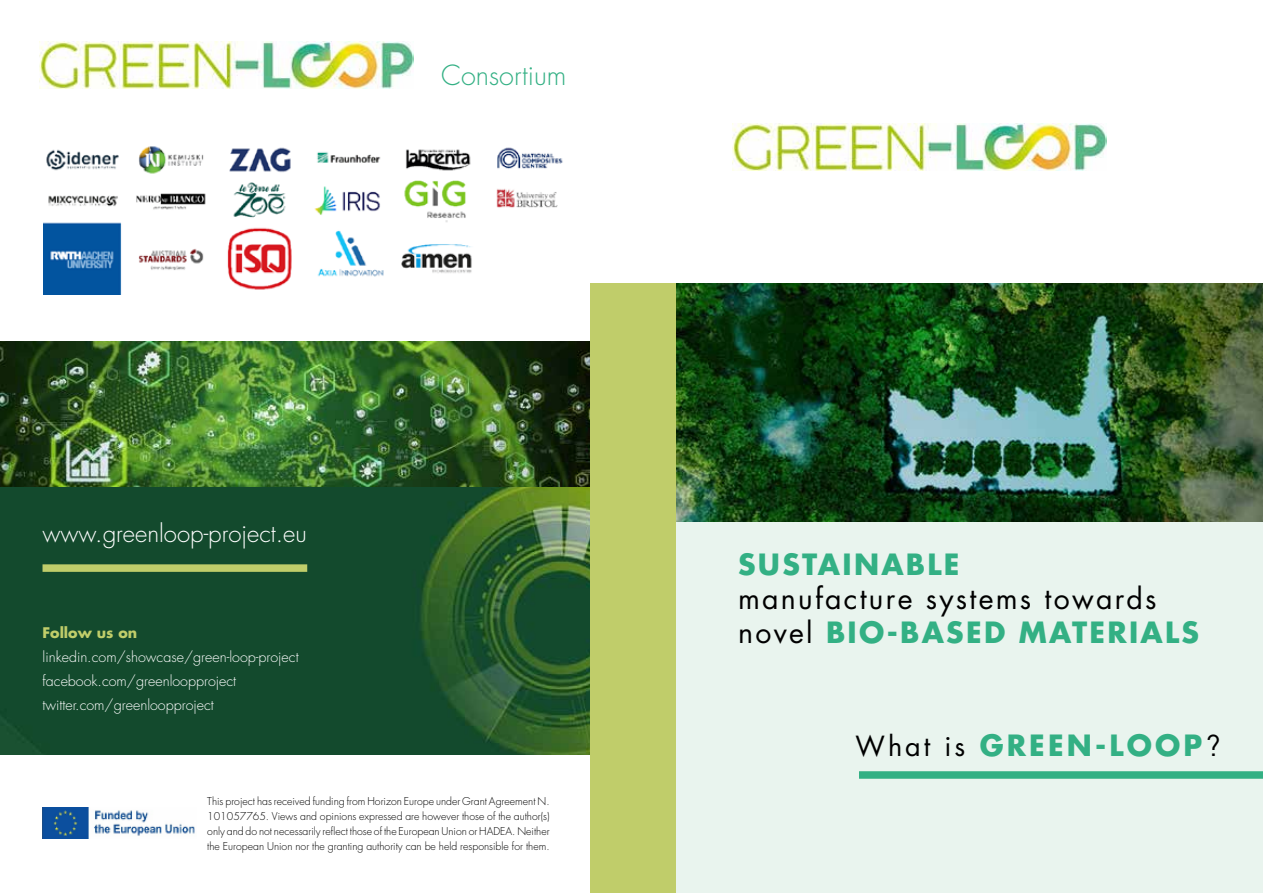
<style>
.page{position:relative;width:1263px;height:893px;background:#fff}
.page>*{position:absolute;margin:0;border:0;box-sizing:border-box;transform-origin:0 0}
.t1{font:28.5px/34.2px "Futura Std";letter-spacing:.08em;color:#000}
.t2{font:700 28.5px "Futura Std";letter-spacing:.11em;color:#33b084}
.t3{font:700 28.5px "Futura Std";letter-spacing:.08em;color:#33b084}
.t4{font:300 27px "Futura Std";color:#33b084}
.t5{font:300 24px "Futura Std";color:#fff}
.t6{font:300 14.25px/24px "Futura Std";color:#fff}
.t7{font:700 14.25px "Futura Std";color:#c0cd6a}
.t8{font:300 10.5px/15px "Futura Std";color:#000;text-align:justify}
.s1{font-weight:700;color:#33b084}
.s2{font-weight:400;font-size:27px;color:#000}
.s3{font-family:"DIN";font-weight:400;font-size:30px;color:#000}
</style>
<div class="page">
<div style="left:631px;top:368px;width:632px;height:525px;background:#e9f4ee"></div>
<img style="left:675px;top:283px;width:588px;height:239px">
<img style="left:732px;top:123px;width:375px;height:47px">
<img style="left:0;top:486px;width:590px;height:268px">
<img style="left:0;top:341px;width:590px;height:145px">
<div style="left:859px;top:771px;width:404px;height:8px;background:#33b084"></div>
<div style="left:43px;top:564px;width:264px;height:8px;background:#c0cd6a"></div>
<img style="left:39px;top:41px;width:375px;height:47px">
<div style="left:590px;top:283px;width:85px;height:610px;background:#c0cd6a"></div>
<img style="left:43px;top:808px;width:152px;height:30px">
<img style="left:43px;top:146px;width:520px;height:148px">
<h2 class="t4" style="left:441px;top:59px;width:127px">Consortium</h2>
<h3 class="t5" style="left:43px;top:518px;width:266px">www.greenloop-project.eu</h3>
<h3 class="t7" style="left:43px;top:623px;width:96px">Follow us on</h3>
<h3 class="t6" style="left:43px;top:645px;width:258px">linkedin.com/showcase/green-loop-project facebook.com/greenloopproject twitter.com/greenloopproject</h3>
<p class="t8" style="left:207px;top:794px;width:344px">This project has received funding from Horizon Europe under Grant Agreement N.<br>101057765. Views and opinions expressed are however those of the author(s) only and do not necessarily reflect those of the European Union or HADEA. Neither the European Union nor the granting authority can be held responsible for them.</p>
<h1 class="t3" style="left:738px;top:545px;width:223px">SUSTAINABLE</h1>
<h1 class="t1" style="left:738px;top:582px;width:463px">manufacture systems towards novel <span class="s1">BIO-BASED MATERIALS</span></h1>
<h1 class="t2" style="left:856px;top:726px;width:366px"><span class="s2">What is</span> GREEN-LOOP<span class="s3">?</span></h1>
</div>
